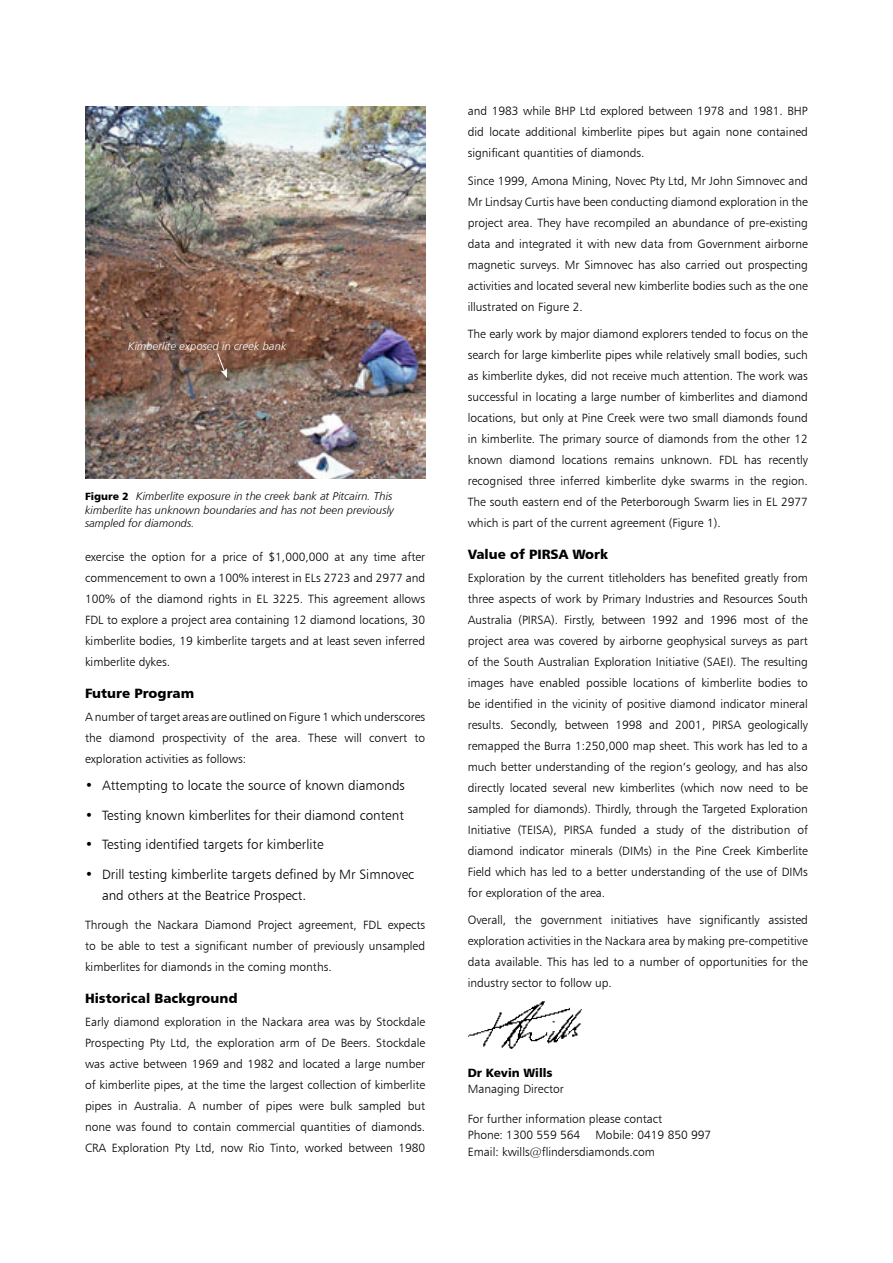
<style>
.page{position:relative;width:893px;height:1263px;background:#fff}
.page>*{position:absolute;margin:0;border:0;box-sizing:border-box;transform-origin:0 0}
.Highlights{font:13.5px/21px "Humanist 777 BT Light B";color:#000}
.Sub_heading{font:13.5px "Humanist 777 BT Black B";color:#000}
.Body_text{font:12px/21px "Humanist 777 BT Light B";color:#000;text-align:justify}
.Author_name{font:12px "Humanist 777 BT Light B";color:#000}
.Author{font:12px "Humanist 777 BT Black B";color:#000}
.t1{font:11.25px/13.5px "Humanist 777 BT Light Italic B";color:#000}
.t2{font:11.25px "Humanist 777 BT Light Italic B";color:#fff}
.s1{font-family:"Humanist 777 BT Black B";font-size:10.5px}
</style>
<div class="page">
<img style="left:468px;top:1001px;width:114px;height:48px">
<img style="left:85px;top:106px;width:340px;height:372px">
<svg style="left:217px;top:352px;width:10px;height:26px"></svg>
<p class="t2" style="left:128px;top:340px;width:160px">Kimberlite exposed in creek bank</p>
<p class="t1" style="left:85px;top:489px;width:311px"><span class="s1">Figure 2</span> Kimberlite exposure in the creek bank at Pitcairn. This kimberlite has unknown boundaries and has not been previously sampled for diamonds.</p>
<p class="Body_text" style="left:85px;top:546px;width:342px">exercise the option for a price of $1,000,000 at any time after commencement to own a 100% interest in ELs 2723 and 2977 and 100% of the diamond rights in EL 3225. This agreement allows FDL to explore a project area containing 12 diamond locations, 30 kimberlite bodies, 19 kimberlite targets and at least seven inferred kimberlite dykes.</p>
<p class="Sub_heading" style="left:85px;top:684px;width:111px">Future Program</p>
<p class="Body_text" style="left:85px;top:706px;width:342px">A number of target areas are outlined on Figure 1 which underscores the diamond prospectivity of the area. These will convert to exploration activities as follows:</p>
<p class="Highlights" style="left:85px;top:775px;width:321px">• Attempting to locate the source of known diamonds</p>
<p class="Highlights" style="left:85px;top:804px;width:320px">• Testing known kimberlites for their diamond content</p>
<p class="Highlights" style="left:85px;top:834px;width:240px">• Testing identified targets for kimberlite</p>
<p class="Highlights" style="left:102px;top:863px;width:314px;text-indent:-17px">• Drill testing kimberlite targets defined by Mr Simnovec and others at the Beatrice Prospect.</p>
<p class="Body_text" style="left:85px;top:914px;width:342px">Through the Nackara Diamond Project agreement, FDL expects to be able to test a significant number of previously unsampled kimberlites for diamonds in the coming months.</p>
<p class="Sub_heading" style="left:85px;top:990px;width:154px">Historical Background</p>
<p class="Body_text" style="left:85px;top:1011px;width:342px">Early diamond exploration in the Nackara area was by Stockdale Prospecting Pty Ltd, the exploration arm of De Beers. Stockdale was active between 1969 and 1982 and located a large number of kimberlite pipes, at the time the largest collection of kimberlite pipes in Australia. A number of pipes were bulk sampled but none was found to contain commercial quantities of diamonds.<br>CRA Exploration Pty Ltd, now Rio Tinto, worked between 1980</p>
<p class="Body_text" style="left:468px;top:101px;width:342px">and 1983 while BHP Ltd explored between 1978 and 1981. BHP did locate additional kimberlite pipes but again none contained significant quantities of diamonds.</p>
<p class="Body_text" style="left:468px;top:170px;width:342px">Since 1999, Amona Mining, Novec Pty Ltd, Mr John Simnovec and Mr Lindsay Curtis have been conducting diamond exploration in the project area. They have recompiled an abundance of pre-existing data and integrated it with new data from Government airborne magnetic surveys. Mr Simnovec has also carried out prospecting activities and located several new kimberlite bodies such as the one illustrated on Figure 2.</p>
<p class="Body_text" style="left:468px;top:323px;width:342px">The early work by major diamond explorers tended to focus on the search for large kimberlite pipes while relatively small bodies, such as kimberlite dykes, did not receive much attention. The work was successful in locating a large number of kimberlites and diamond locations, but only at Pine Creek were two small diamonds found in kimberlite. The primary source of diamonds from the other 12 known diamond locations remains unknown. FDL has recently recognised three inferred kimberlite dyke swarms in the region.<br>The south eastern end of the Peterborough Swarm lies in EL 2977 which is part of the current agreement (Figure 1).</p>
<p class="Sub_heading" style="left:468px;top:545px;width:142px">Value of PIRSA Work</p>
<p class="Body_text" style="left:468px;top:567px;width:342px">Exploration by the current titleholders has benefited greatly from three aspects of work by Primary Industries and Resources South Australia (PIRSA). Firstly, between 1992 and 1996 most of the project area was covered by airborne geophysical surveys as part of the South Australian Exploration Initiative (SAEI). The resulting images have enabled possible locations of kimberlite bodies to be identified in the vicinity of positive diamond indicator mineral results. Secondly, between 1998 and 2001, PIRSA geologically remapped the Burra 1:250,000 map sheet. This work has led to a much better understanding of the region’s geology, and has also directly located several new kimberlites (which now need to be sampled for diamonds). Thirdly, through the Targeted Exploration Initiative (TEISA), PIRSA funded a study of the distribution of diamond indicator minerals (DIMs) in the Pine Creek Kimberlite Field which has led to a better understanding of the use of DIMs for exploration of the area.</p>
<p class="Body_text" style="left:468px;top:909px;width:342px">Overall, the government initiatives have significantly assisted exploration activities in the Nackara area by making pre-competitive data available. This has led to a number of opportunities for the industry sector to follow up.</p>
<p class="Author" style="left:468px;top:1065px;width:86px">Dr Kevin Wills</p>
<p class="Author_name" style="left:468px;top:1082px;width:98px">Managing Director</p>
<p class="Body_text" style="left:468px;top:1108px;width:196px">For further information please contact</p>
<p class="Body_text" style="left:468px;top:1124px;width:114px">Phone: 1300 559 564</p>
<p class="Body_text" style="left:595px;top:1124px;width:118px">Mobile: 0419 850 997</p>
<p class="Body_text" style="left:468px;top:1141px;width:189px">Email: kwills@flindersdiamonds.com</p>
</div>
